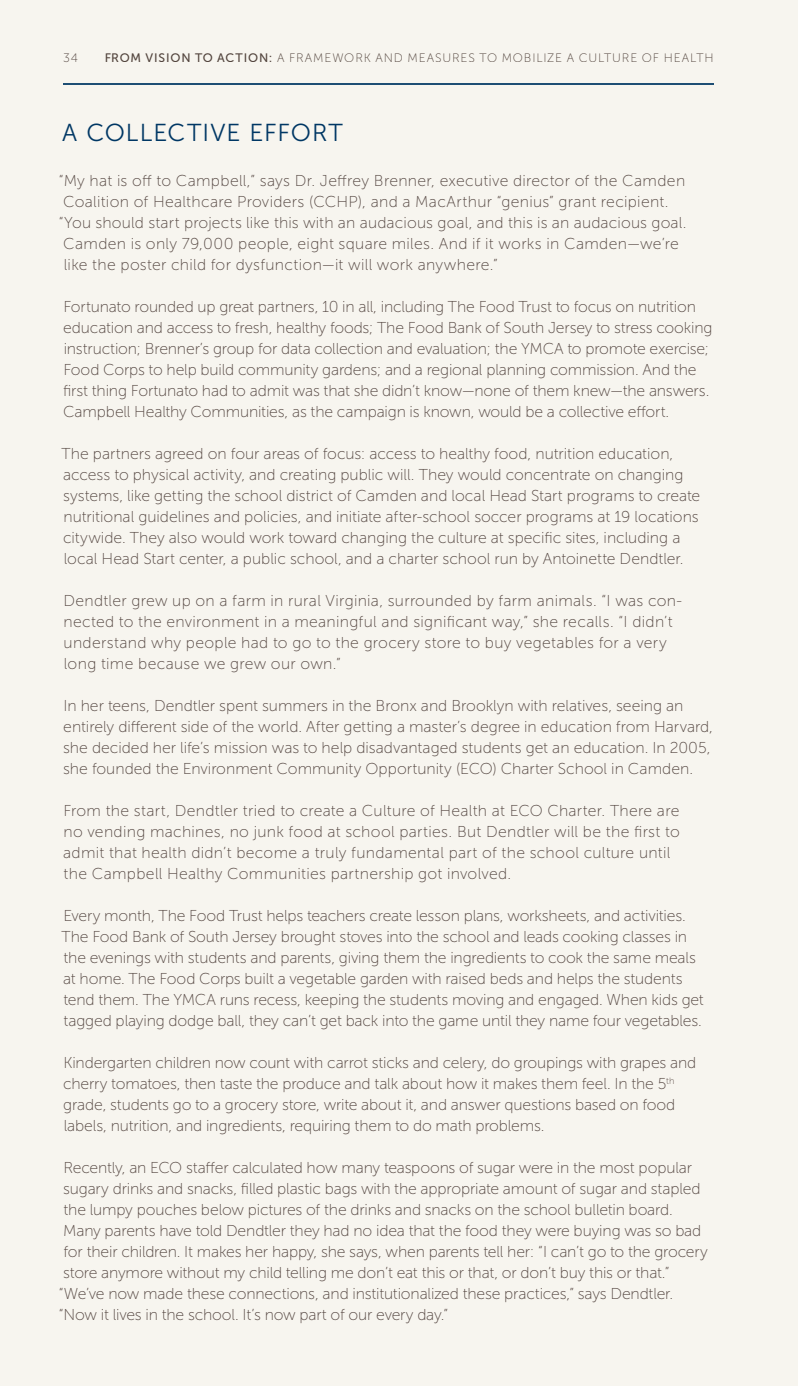
<style>
.page{position:relative;width:798px;height:1386px;background:#f7f5ef}
.page>*{position:absolute;margin:0;border:0;box-sizing:border-box;transform-origin:0 0}
.t1{font:24.5px "Museo Sans 300";letter-spacing:.04em;color:#003764}
.t2{font:15.75px/21px "Museo Sans 100";letter-spacing:-.005em;color:#554742}
.t3{font:15.75px/21px "Museo Sans 100";letter-spacing:.02em;color:#554742}
.t4{font:12.25px "Museo Sans 100";letter-spacing:.065em;color:#554742}
.s1{font-family:"Museo Sans 500"}
</style>
<div class="page">
<hr style="left:63px;top:83px;width:651px;height:2px;background:#003764">
<p class="t4" style="left:63px;top:51px;width:16px">34</p>
<p class="t4" style="left:104px;top:51px;width:611px"><span class="s1">FROM VISION TO ACTION:</span> A FRAMEWORK AND MEASURES TO MOBILIZE A CULTURE OF HEALTH</p>
<h1 class="t1" style="left:62px;top:119px;width:282px">A COLLECTIVE EFFORT</h1>
<p class="t3" style="left:59px;top:171px;width:628px">“My hat is off to Campbell,” says Dr. Jeffrey Brenner, executive director of the Camden</p>
<p class="t3" style="left:63px;top:192px;width:607px">Coalition of Healthcare Providers (CCHP), and a MacArthur “genius” grant recipient.</p>
<p class="t2" style="left:59px;top:213px;width:629px">“You should start projects like this with an audacious goal, and this is an audacious goal.</p>
<p class="t3" style="left:63px;top:234px;width:617px">Camden is only 79,000 people, eight square miles. And if it works in Camden—we’re</p>
<p class="t3" style="left:64px;top:255px;width:435px">like the poster child for dysfunction—it will work anywhere.”</p>
<p class="t2" style="left:63px;top:297px;width:651px">Fortunato rounded up great partners, 10 in all, including The Food Trust to focus on nutrition education and access to fresh, healthy foods; The Food Bank of South Jersey to stress cooking instruction; Brenner’s group for data collection and evaluation; the YMCA to promote exercise; Food Corps to help build community gardens; and a regional planning commission. And the first thing Fortunato had to admit was that she didn’t know—none of them knew—the answers.<br>Campbell Healthy Communities, as the campaign is known, would be a collective effort.</p>
<p class="t2" style="left:62px;top:444px;width:640px">The partners agreed on four areas of focus: access to healthy food, nutrition education, access to physical activity, and creating public will. They would concentrate on changing systems, like getting the school district of Camden and local Head Start programs to create nutritional guidelines and policies, and initiate after-school soccer programs at 19 locations citywide. They also would work toward changing the culture at specific sites, including a local Head Start center, a public school, and a charter school run by Antoinette Dendtler.</p>
<p class="t3" style="left:63px;top:591px;width:620px">Dendtler grew up on a farm in rural Virginia, surrounded by farm animals. “I was con&shy;nected to the environment in a meaningful and significant way,” she recalls. “I didn’t understand why people had to go to the grocery store to buy vegetables for a very long time because we grew our own.”</p>
<p class="t2" style="left:63px;top:696px;width:651px">In her teens, Dendtler spent summers in the Bronx and Brooklyn with relatives, seeing an entirely different side of the world. After getting a master’s degree in education from Harvard, she decided her life’s mission was to help disadvantaged students get an education. In 2005, she founded the Environment Community Opportunity (ECO) Charter School in Camden.</p>
<p class="t3" style="left:63px;top:801px;width:618px">From the start, Dendtler tried to create a Culture of Health at ECO Charter. There are no vending machines, no junk food at school parties. But Dendtler will be the first to admit that health didn’t become a truly fundamental part of the school culture until the Campbell Healthy Communities partnership got involved.</p>
<p class="t2" style="left:62px;top:906px;width:644px">Every month, The Food Trust helps teachers create lesson plans, worksheets, and activities.<br>The Food Bank of South Jersey brought stoves into the school and leads cooking classes in the evenings with students and parents, giving them the ingredients to cook the same meals at home. The Food Corps built a vegetable garden with raised beds and helps the students tend them. The YMCA runs recess, keeping the students moving and engaged. When kids get tagged playing dodge ball, they can’t get back into the game until they name four vegetables.</p>
<p class="t2" style="left:63px;top:1053px;width:635px">Kindergarten children now count with carrot sticks and celery, do groupings with grapes and cherry tomatoes, then taste the produce and talk about how it makes them feel. In the 5<sup>th </sup>grade, students go to a grocery store, write about it, and answer questions based on food labels, nutrition, and ingredients, requiring them to do math problems.</p>
<p class="t2" style="left:63px;top:1158px;width:630px">Recently, an ECO staffer calculated how many teaspoons of sugar were in the most popular</p>
<p class="t2" style="left:63px;top:1179px;width:639px">sugary drinks and snacks, filled plastic bags with the appropriate amount of sugar and stapled</p>
<p class="t2" style="left:64px;top:1200px;width:611px">the lumpy pouches below pictures of the drinks and snacks on the school bulletin board.</p>
<p class="t2" style="left:63px;top:1221px;width:640px">Many parents have told Dendtler they had no idea that the food they were buying was so bad</p>
<p class="t2" style="left:64px;top:1242px;width:646px">for their children. It makes her happy, she says, when parents tell her: “I can’t go to the grocery</p>
<p class="t2" style="left:63px;top:1263px;width:608px">store anymore without my child telling me don’t eat this or that, or don’t buy this or that.”</p>
<p class="t2" style="left:59px;top:1284px;width:616px">“We’ve now made these connections, and institutionalized these practices,” says Dendtler.</p>
<p class="t2" style="left:59px;top:1305px;width:391px">“Now it lives in the school. It’s now part of our every day.”</p>
</div>
